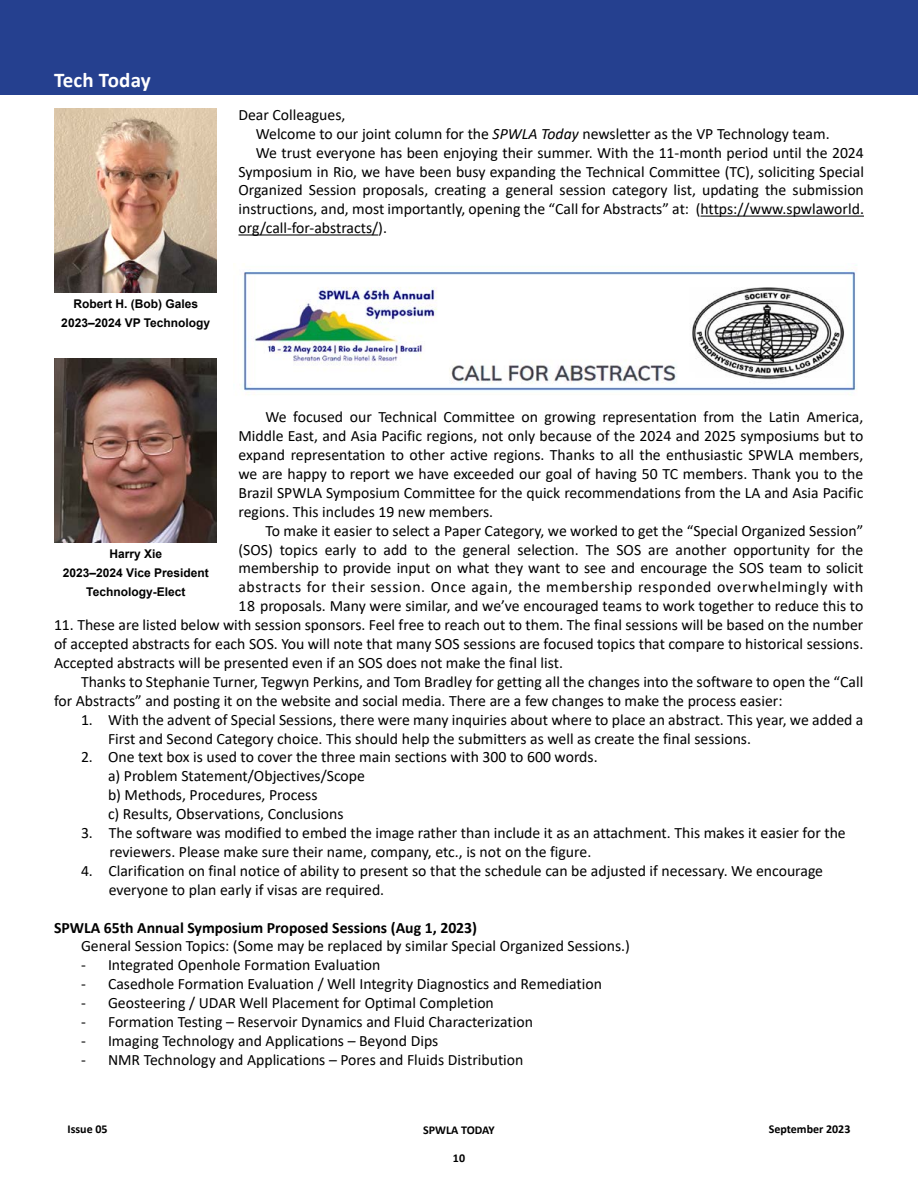
<style>
.page{position:relative;width:918px;height:1188px;background:#fff}
.page>*{position:absolute;margin:0;border:0;box-sizing:border-box;transform-origin:0 0}
.t1{font:700 21px "Calibri";letter-spacing:.01em;color:#fff}
.t2{font:15.75px/18.9px "Calibri";color:#000}
.t3{font:700 15.75px "Calibri";color:#000}
.t4{font:700 12px/18.9px "Arial";color:#000;text-align:center}
.t5{font:700 12px "Calibri";color:#000}
.s1{font-style:italic}
</style>
<div class="page">
<div style="left:0;top:0;width:918px;height:94px;background:#25408f"></div>
<img style="left:55px;top:109px;width:162px;height:183px">
<hr style="left:700px;top:216px;width:164px;height:1px;background:#000">
<hr style="left:238px;top:234px;width:140px;height:2px;background:#000">
<img style="left:242px;top:265px;width:615px;height:130px">
<img style="left:55px;top:358px;width:161px;height:184px">
<h1 class="t1" style="left:54px;top:65px;width:98px">Tech Today</h1>
<p class="t4" style="left:61px;top:295px;width:150px">Robert H. (Bob) Gales<br>2023–2024 VP Technology</p>
<p class="t2" style="left:238px;top:105px;width:109px">Dear Colleagues,</p>
<p class="t2" style="left:256px;top:124px;width:575px">Welcome to our joint column for the <span class="s1">SPWLA Today</span> newsletter as the VP Technology team.</p>
<p class="t2" style="left:256px;top:143px;width:610px">We trust everyone has been enjoying their summer. With the 11-month period until the 2024</p>
<p class="t2" style="left:238px;top:161px;width:627px">Symposium in Rio, we have been busy expanding the Technical Committee (TC), soliciting Special</p>
<p class="t2" style="left:238px;top:180px;width:627px">Organized Session proposals, creating a general session category list, updating the submission</p>
<p class="t2" style="left:238px;top:199px;width:627px">instructions, and, most importantly, opening the “Call for Abstracts” at: (https://www.spwlaworld.</p>
<p class="t2" style="left:238px;top:218px;width:150px">org/call-for-abstracts/).</p>
<p class="t2" style="left:238px;top:407px;width:626px;text-align:justify;text-indent:27px">We focused our Technical Committee on growing representation from the Latin America, Middle East, and Asia Pacific regions, not only because of the 2024 and 2025 symposiums but to expand representation to other active regions. Thanks to all the enthusiastic SPWLA members, we are happy to report we have exceeded our goal of having 50 TC members. Thank you to the Brazil SPWLA Symposium Committee for the quick recommendations from the LA and Asia Pacific regions. This includes 19 new members.</p>
<p class="t2" style="left:238px;top:521px;width:626px;text-align:justify;text-indent:27px">To make it easier to select a Paper Category, we worked to get the “Special Organized Session” (SOS) topics early to add to the general selection. The SOS are another opportunity for the membership to provide input on what they want to see and encourage the SOS team to solicit abstracts for their session. Once again, the membership responded overwhelmingly with 18 proposals. Many were similar, and we’ve encouraged teams to work together to reduce this to</p>
<p class="t2" style="left:54px;top:615px;width:811px;text-align:justify">11. These are listed below with session sponsors. Feel free to reach out to them. The final sessions will be based on the number of accepted abstracts for each SOS. You will note that many SOS sessions are focused topics that compare to historical sessions.<br>Accepted abstracts will be presented even if an SOS does not make the final list.</p>
<p class="t2" style="left:54px;top:672px;width:811px;text-indent:27px">Thanks to Stephanie Turner, Tegwyn Perkins, and Tom Bradley for getting all the changes into the software to open the “Call for Abstracts” and posting it on the website and social media. There are a few changes to make the process easier:</p>
<p class="t2" style="left:108px;top:710px;width:757px;text-indent:-27px">1. With the advent of Special Sessions, there were many inquiries about where to place an abstract. This year, we added a<br>First and Second Category choice. This should help the submitters as well as create the final sessions.</p>
<p class="t2" style="left:108px;top:747px;width:491px;text-indent:-27px">2. One text box is used to cover the three main sections with 300 to 600 words. a) Problem Statement/Objectives/Scope<br>b) Methods, Procedures, Process<br>c) Results, Observations, Conclusions</p>
<p class="t2" style="left:109px;top:823px;width:738px;text-indent:-28px">3. The software was modified to embed the image rather than include it as an attachment. This makes it easier for the reviewers. Please make sure their name, company, etc., is not on the figure.</p>
<p class="t2" style="left:109px;top:861px;width:716px;text-indent:-28px">4. Clarification on final notice of ability to present so that the schedule can be adjusted if necessary. We encourage everyone to plan early if visas are required.</p>
<p class="t3" style="left:54px;top:916px;width:425px">SPWLA 65th Annual Symposium Proposed Sessions (Aug 1, 2023)</p>
<p class="t2" style="left:81px;top:936px;width:551px">General Session Topics: (Some may be replaced by similar Special Organized Sessions.)</p>
<p class="t2" style="left:81px;top:955px;width:301px">- Integrated Openhole Formation Evaluation</p>
<p class="t2" style="left:81px;top:974px;width:522px">- Casedhole Formation Evaluation / Well Integrity Diagnostics and Remediation</p>
<p class="t2" style="left:81px;top:993px;width:414px">- Geosteering / UDAR Well Placement for Optimal Completion</p>
<p class="t2" style="left:81px;top:1012px;width:454px">- Formation Testing – Reservoir Dynamics and Fluid Characterization</p>
<p class="t2" style="left:81px;top:1031px;width:359px">- Imaging Technology and Applications – Beyond Dips</p>
<p class="t2" style="left:81px;top:1050px;width:444px">- NMR Technology and Applications – Pores and Fluids Distribution</p>
<p class="t4" style="left:63px;top:545px;width:147px">Harry Xie<br>2023–2024 Vice President<br>Technology-Elect</p>
<p class="t5" style="left:68px;top:1121px;width:42px">Issue 05</p>
<p class="t5" style="left:423px;top:1121px;width:73px">SPWLA TODAY</p>
<p class="t5" style="left:769px;top:1121px;width:83px">September 2023</p>
<p class="t5" style="left:453px;top:1149px;width:14px">10</p>
</div>
